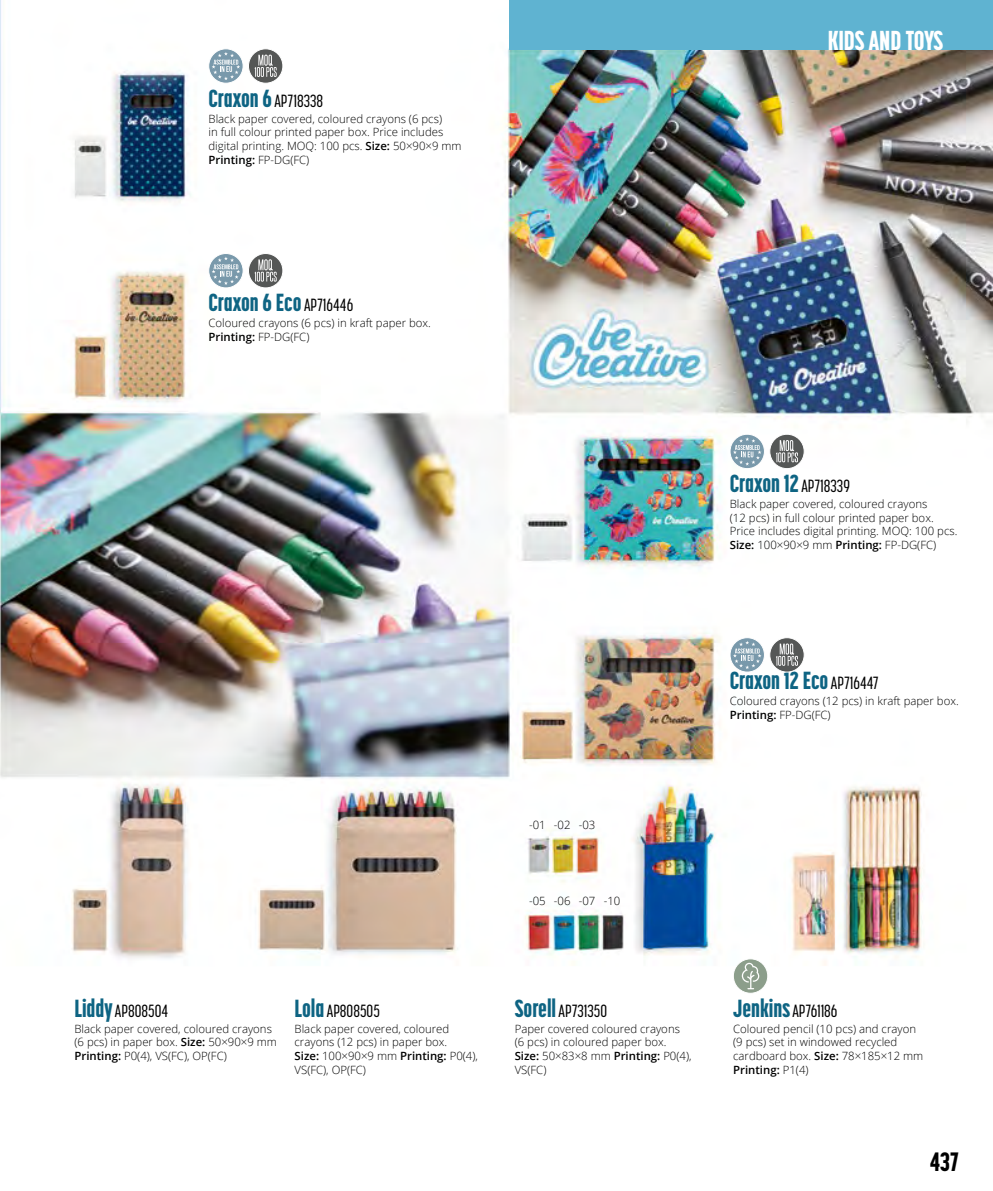
<style>
.page{position:relative;width:993px;height:1191px;background:#fff}
.page>*{position:absolute;margin:0;border:0;box-sizing:border-box;transform-origin:0 0}
.t1{font:800 27.12px "Korolev Compressed";color:#fff}
.t2{font:800 26.25px "Korolev Compressed";color:#000}
.t3{font:800 24.5px "Korolev Compressed";color:#0e6483}
.t4{font:500 17.5px "Korolev Compressed";color:#000}
.t5{font:300 11.38px/13.7px "Open Sans";color:#000}
.s1{font-weight:800;font-size:24.5px;color:#0e6483}
.s2{font-weight:600}
.s3{font-weight:500;font-size:17.5px;color:#000}
</style>
<div class="page">
<img style="left:0;top:0;width:992px;height:993px">
<svg style="left:729px;top:637px;width:35px;height:35px"></svg>
<div style="left:729px;top:637px;width:35px;height:35px;border:1px solid #fff;border-radius:50%"></div>
<svg style="left:732px;top:640px;width:29px;height:29px"></svg>
<svg style="left:769px;top:637px;width:34px;height:35px"></svg>
<div style="left:769px;top:637px;width:35px;height:35px;border:1px solid #fff;border-radius:50%"></div>
<svg style="left:775px;top:643px;width:22px;height:23px"></svg>
<svg style="left:209px;top:253px;width:34px;height:35px"></svg>
<div style="left:208px;top:253px;width:35px;height:35px;border:1px solid #fff;border-radius:50%"></div>
<svg style="left:211px;top:256px;width:29px;height:29px"></svg>
<svg style="left:248px;top:253px;width:35px;height:35px"></svg>
<div style="left:248px;top:253px;width:35px;height:35px;border:1px solid #fff;border-radius:50%"></div>
<svg style="left:254px;top:259px;width:22px;height:23px"></svg>
<div style="left:733px;top:959px;width:34px;height:34px;background:#8c9e8b;border-radius:50%"></div>
<div style="left:733px;top:958px;width:34px;height:35px;border:1px solid #fff;border-radius:50%"></div>
<svg style="left:741px;top:962px;width:18px;height:27px"></svg>
<svg style="left:729px;top:434px;width:35px;height:34px"></svg>
<div style="left:729px;top:434px;width:35px;height:35px;border:1px solid #fff;border-radius:50%"></div>
<svg style="left:732px;top:437px;width:29px;height:28px"></svg>
<svg style="left:769px;top:434px;width:34px;height:34px"></svg>
<div style="left:769px;top:434px;width:35px;height:35px;border:1px solid #fff;border-radius:50%"></div>
<svg style="left:775px;top:440px;width:22px;height:22px"></svg>
<svg style="left:209px;top:49px;width:34px;height:34px"></svg>
<div style="left:208px;top:49px;width:35px;height:34px;border:1px solid #fff;border-radius:50%"></div>
<svg style="left:211px;top:52px;width:29px;height:28px"></svg>
<svg style="left:248px;top:49px;width:35px;height:34px"></svg>
<div style="left:248px;top:49px;width:35px;height:34px;border:1px solid #fff;border-radius:50%"></div>
<svg style="left:254px;top:55px;width:22px;height:22px"></svg>
<div style="left:509px;top:0;width:483px;height:50px;background:#5fb3d1"></div>
<h3 class="t4" style="left:208px;top:91px;width:116px"><span class="s1">Craxon 6</span> AP718338</h3>
<p class="t5" style="left:208px;top:111px;width:254px">Black paper covered, coloured crayons (6 pcs)<br>in full colour printed paper box. Price includes digital printing. MOQ: 100 pcs. <span class="s2">Size:</span> 50×90×9 mm <span class="s2">Printing:</span> FP-DG(FC)</p>
<h3 class="t3" style="left:208px;top:288px;width:146px">Craxon 6 Eco <span class="s3">AP716446</span></h3>
<p class="t5" style="left:208px;top:316px;width:224px">Coloured crayons (6 pcs) in kraft paper box.<br><span class="s2">Printing:</span> FP-DG(FC)</p>
<h1 class="t1" style="left:827px;top:25px;width:117px">KIDS AND TOYS</h1>
<h3 class="t3" style="left:729px;top:469px;width:122px">Craxon 12 <span class="s3">AP718339</span></h3>
<p class="t5" style="left:729px;top:497px;width:229px">Black paper covered, coloured crayons<br>(12 pcs) in full colour printed paper box.<br>Price includes digital printing. MOQ: 100 pcs.<br><span class="s2">Size:</span> 100×90×9 mm <span class="s2">Printing:</span> FP-DG(FC)</p>
<h3 class="t4" style="left:74px;top:1001px;width:95px"><span class="s1">Liddy</span> AP808504</h3>
<p class="t5" style="left:74px;top:1021px;width:204px">Black paper covered, coloured crayons (6 pcs) in paper box. <span class="s2">Size:</span> 50×90×9 mm<br><span class="s2">Printing:</span> P0(4), VS(FC), OP(FC)</p>
<h3 class="t4" style="left:294px;top:1001px;width:87px"><span class="s1">Lola</span> AP808505</h3>
<p class="t5" style="left:294px;top:1021px;width:185px">Black paper covered, coloured crayons (12 pcs) in paper box.<br><span class="s2">Size:</span> 100×90×9 mm <span class="s2">Printing:</span> P0(4),<br>VS(FC), OP(FC)</p>
<p class="t5" style="left:529px;top:817px;width:18px">-01</p>
<p class="t5" style="left:553px;top:817px;width:18px">-02</p>
<p class="t5" style="left:578px;top:817px;width:18px">-03</p>
<p class="t5" style="left:529px;top:894px;width:18px">-05</p>
<p class="t5" style="left:553px;top:894px;width:18px">-06</p>
<p class="t5" style="left:578px;top:894px;width:43px">-07 -10</p>
<h3 class="t4" style="left:514px;top:1001px;width:94px"><span class="s1">Sorell</span> AP731350</h3>
<p class="t5" style="left:514px;top:1021px;width:178px">Paper covered coloured crayons (6 pcs) in coloured paper box.<br><span class="s2">Size:</span> 50×83×8 mm <span class="s2">Printing:</span> P0(4),<br>VS(FC)</p>
<h3 class="t3" style="left:729px;top:666px;width:150px">Craxon 12 Eco <span class="s3">AP716447</span></h3>
<p class="t5" style="left:729px;top:694px;width:230px">Coloured crayons (12 pcs) in kraft paper box.<br><span class="s2">Printing:</span> FP-DG(FC)</p>
<h3 class="t4" style="left:733px;top:1001px;width:106px"><span class="s1">Jenkins</span> AP761186</h3>
<p class="t5" style="left:733px;top:1021px;width:192px">Coloured pencil (10 pcs) and crayon (9 pcs) set in windowed recycled cardboard box. <span class="s2">Size:</span> 78×185×12 mm<br><span class="s2">Printing:</span> P1(4)</p>
<h2 class="t2" style="left:929px;top:1146px;width:30px">437</h2>
</div>
